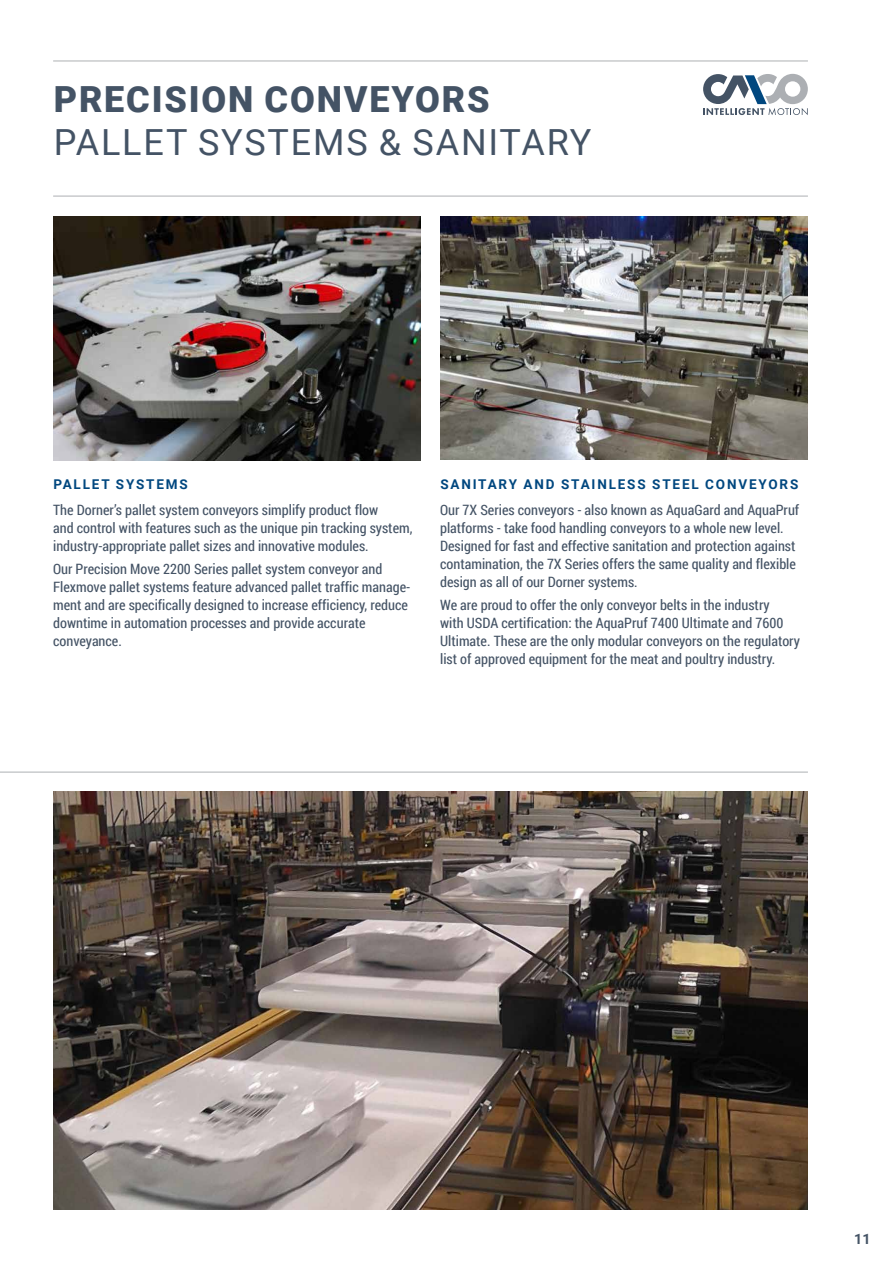
<style>
.page{position:relative;width:893px;height:1263px;background:#fff}
.page>*{position:absolute;margin:0;border:0;box-sizing:border-box;transform-origin:0 0}
.t1{font:36px "Roboto";letter-spacing:.05em;color:#445365}
.t2{font:900 36px "Roboto";letter-spacing:.05em;color:#445365}
.t3{font:14.25px/18px "Roboto Condensed";color:#445365}
.t4{font:700 14.25px "Roboto";color:#445365}
.t5{font:700 13.5px "Roboto";letter-spacing:.135em;color:#00477f}
</style>
<div class="page">
<hr style="left:53px;top:61px;width:755px;height:1px;background:#adb0b3">
<svg style="left:703px;top:74px;width:105px;height:41px"></svg>
<hr style="left:53px;top:196px;width:755px;height:1px;background:#adb0b3">
<img style="left:440px;top:217px;width:368px;height:243px">
<img style="left:53px;top:217px;width:368px;height:243px">
<img style="left:53px;top:792px;width:755px;height:418px">
<hr style="left:0;top:772px;width:808px;height:1px;background:#adb0b3">
<h1 class="t2" style="left:54px;top:74px;width:437px">PRECISION CONVEYORS</h1>
<h1 class="t1" style="left:54px;top:117px;width:539px">PALLET SYSTEMS &amp; SANITARY</h1>
<p class="t5" style="left:53px;top:475px;width:136px">PALLET SYSTEMS</p>
<p class="t5" style="left:440px;top:475px;width:359px">SANITARY AND STAINLESS STEEL CONVEYORS</p>
<p class="t3" style="left:53px;top:500px;width:361px">The Dorner’s pallet system conveyors simplify product flow<br>and control with features such as the unique pin tracking system, industry-appropriate pallet sizes and innovative modules.</p>
<p class="t3" style="left:53px;top:560px;width:359px">Our Precision Move 2200 Series pallet system conveyor and Flexmove pallet systems feature advanced pallet traffic manage&shy;ment and are specifically designed to increase efficiency, reduce downtime in automation processes and provide accurate conveyance.</p>
<p class="t3" style="left:440px;top:500px;width:361px">Our 7X Series conveyors - also known as AquaGard and AquaPruf platforms - take food handling conveyors to a whole new level.<br>Designed for fast and effective sanitation and protection against contamination, the 7X Series offers the same quality and flexible design as all of our Dorner systems.</p>
<p class="t3" style="left:440px;top:596px;width:361px">We are proud to offer the only conveyor belts in the industry<br>with USDA certification: the AquaPruf 7400 Ultimate and 7600<br>Ultimate. These are the only modular conveyors on the regulatory list of approved equipment for the meat and poultry industry.</p>
<p class="t4" style="left:854px;top:1229px;width:18px">11</p>
</div>
